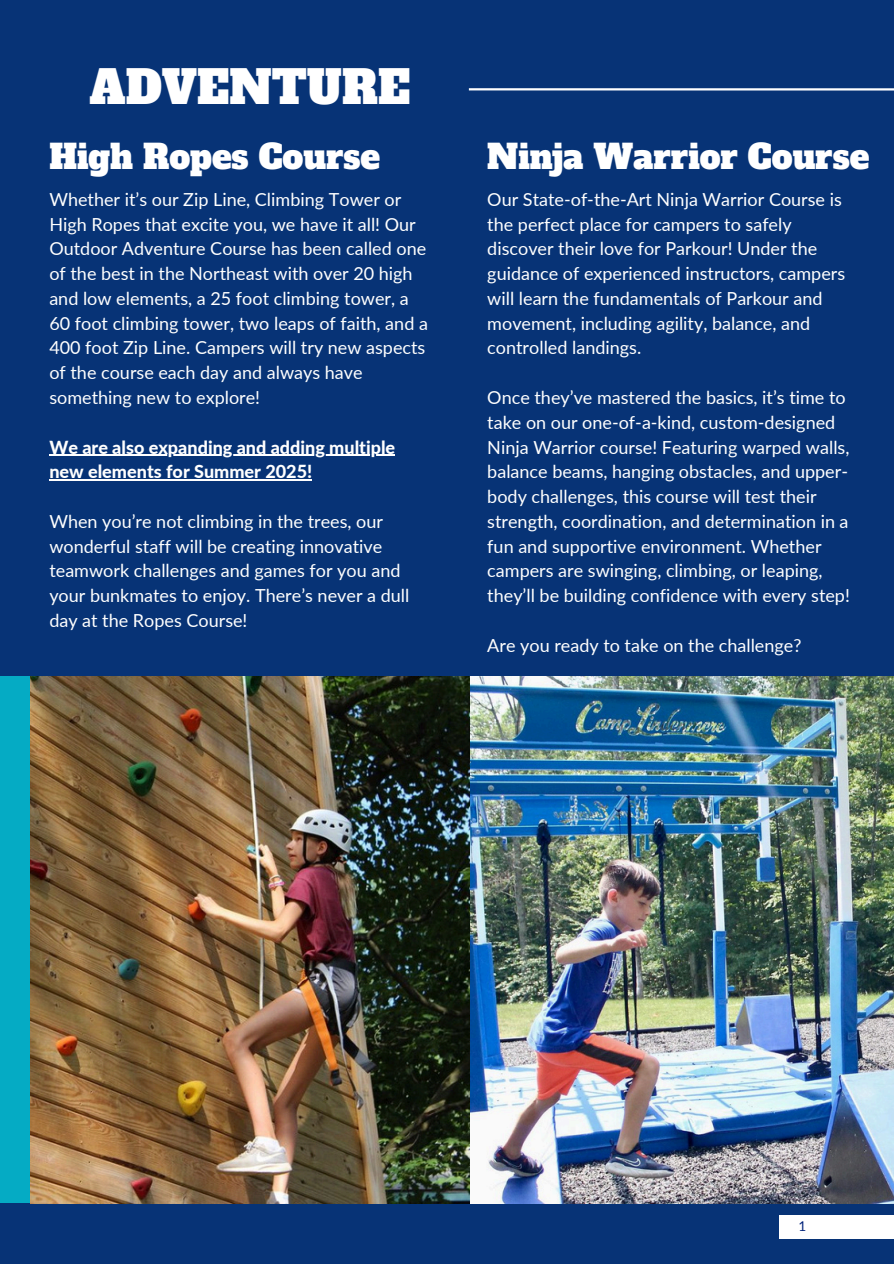
<style>
.page{position:relative;width:894px;height:1264px;background:#fff}
.page>*{position:absolute;margin:0;border:0;box-sizing:border-box;transform-origin:0 0}
.t1{font:45px "Alfa Slab One";color:#fff}
.t2{font:33px "Alfa Slab One";color:#fff}
.t3{font:18px/24.8px "Lato";color:#fff}
.t4{font:800 18px/24.8px "Lato";color:#fff}
.t5{font:13.5px "Lato";color:#00227b}
</style>
<div class="page">
<div style="left:0;top:0;width:893px;height:1263px;background:#073376"></div>
<div style="left:778px;top:1214px;width:115px;height:24px;background:#fff"></div>
<hr style="left:468px;top:88px;width:425px;height:3px;background:#fff">
<div style="left:0;top:676px;width:29px;height:526px;background:#05abc4"></div>
<img style="left:30px;top:676px;width:863px;height:526px">
<hr style="left:49px;top:454px;width:346px;height:2px;background:#fff">
<hr style="left:49px;top:479px;width:263px;height:1px;background:#fff">
<h1 class="t1" style="left:89px;top:57px;width:322px">ADVENTURE</h1>
<p class="t2" style="left:49px;top:135px;width:332px">High Ropes Course</p>
<p class="t3" style="left:49px;top:186px;width:380px">Whether it’s our Zip Line, Climbing Tower or High Ropes that excite you, we have it all! Our Outdoor Adventure Course has been called one of the best in the Northeast with over 20 high and low elements, a 25 foot climbing tower, a 60 foot climbing tower, two leaps of faith, and a 400 foot Zip Line. Campers will try new aspects of the course each day and always have something new to explore!</p>
<h2 class="t4" style="left:49px;top:434px;width:347px">We are also expanding and adding multiple new elements for Summer 2025!</h2>
<h2 class="t3" style="left:49px;top:508px;width:361px">When you’re not climbing in the trees, our wonderful staff will be creating innovative teamwork challenges and games for you and your bunkmates to enjoy. There’s never a dull day at the Ropes Course!</h2>
<p class="t2" style="left:487px;top:135px;width:383px">Ninja Warrior Course</p>
<h3 class="t3" style="left:487px;top:186px;width:359px">Our State-of-the-Art Ninja Warrior Course is the perfect place for campers to safely discover their love for Parkour! Under the guidance of experienced instructors, campers will learn the fundamentals of Parkour and movement, including agility, balance, and controlled landings.</h3>
<p class="t3" style="left:487px;top:384px;width:364px">Once they’ve mastered the basics, it’s time to take on our one-of-a-kind, custom-designed Ninja Warrior course! Featuring warped walls, balance beams, hanging obstacles, and upper&shy;body challenges, this course will test their strength, coordination, and determination in a fun and supportive environment. Whether campers are swinging, climbing, or leaping, they’ll be building confidence with every step!</p>
<p class="t3" style="left:487px;top:632px;width:315px">Are you ready to take on the challenge?</p>
<p class="t5" style="left:798px;top:1218px;width:9px">1</p>
</div>
